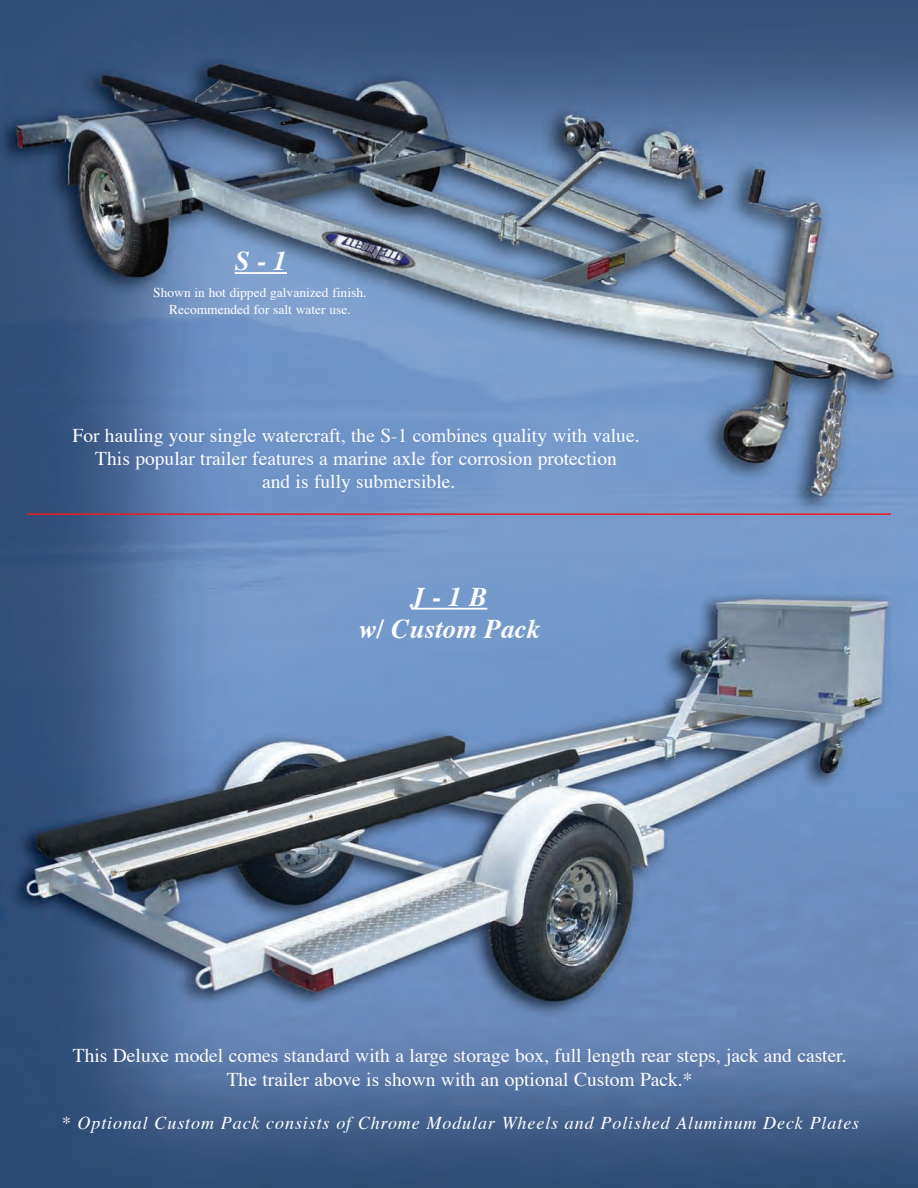
<style>
.page{position:relative;width:918px;height:1188px;background:#fff}
.page>*{position:absolute;margin:0;border:0;box-sizing:border-box;transform-origin:0 0}
.t1{font:italic 700 27px/32.4px "Times";color:#fff;text-align:center}
.t2{font:19.5px/23.4px "Times";color:#fff;text-align:center}
.t3{font:italic 18px "Times";letter-spacing:.05em;color:#fff}
.t4{font:13.5px/16.2px "Times";color:#fff;text-align:center}
</style>
<div class="page">
<img style="left:0;top:0;width:918px;height:1188px">
<hr style="left:235px;top:272px;width:52px;height:2px;background:#fff">
<hr style="left:411px;top:608px;width:76px;height:2px;background:#fff">
<hr style="left:27px;top:513px;width:864px;height:2px;background:#ee1d23">
<h1 class="t1" style="left:235px;top:247px;width:54px">S - 1</h1>
<p class="t4" style="left:153px;top:286px;width:215px">Shown in hot dipped galvanized finish.<br>Recommended for salt water use.</p>
<p class="t2" style="left:73px;top:425px;width:569px">For hauling your single watercraft, the S-1 combines quality with value.<br>This popular trailer features a marine axle for corrosion protection<br>and is fully submersible.</p>
<h1 class="t1" style="left:359px;top:583px;width:183px">J - 1 B<br>w/ custom pack</h1>
<p class="t2" style="left:73px;top:1046px;width:775px">This Deluxe model comes standard with a large storage box, full length rear steps, jack and caster.<br>The trailer above is shown with an optional Custom Pack.*</p>
<p class="t3" style="left:62px;top:1116px;width:799px">* Optional Custom Pack consists of Chrome Modular Wheels and Polished Aluminum Deck Plates</p>
</div>
